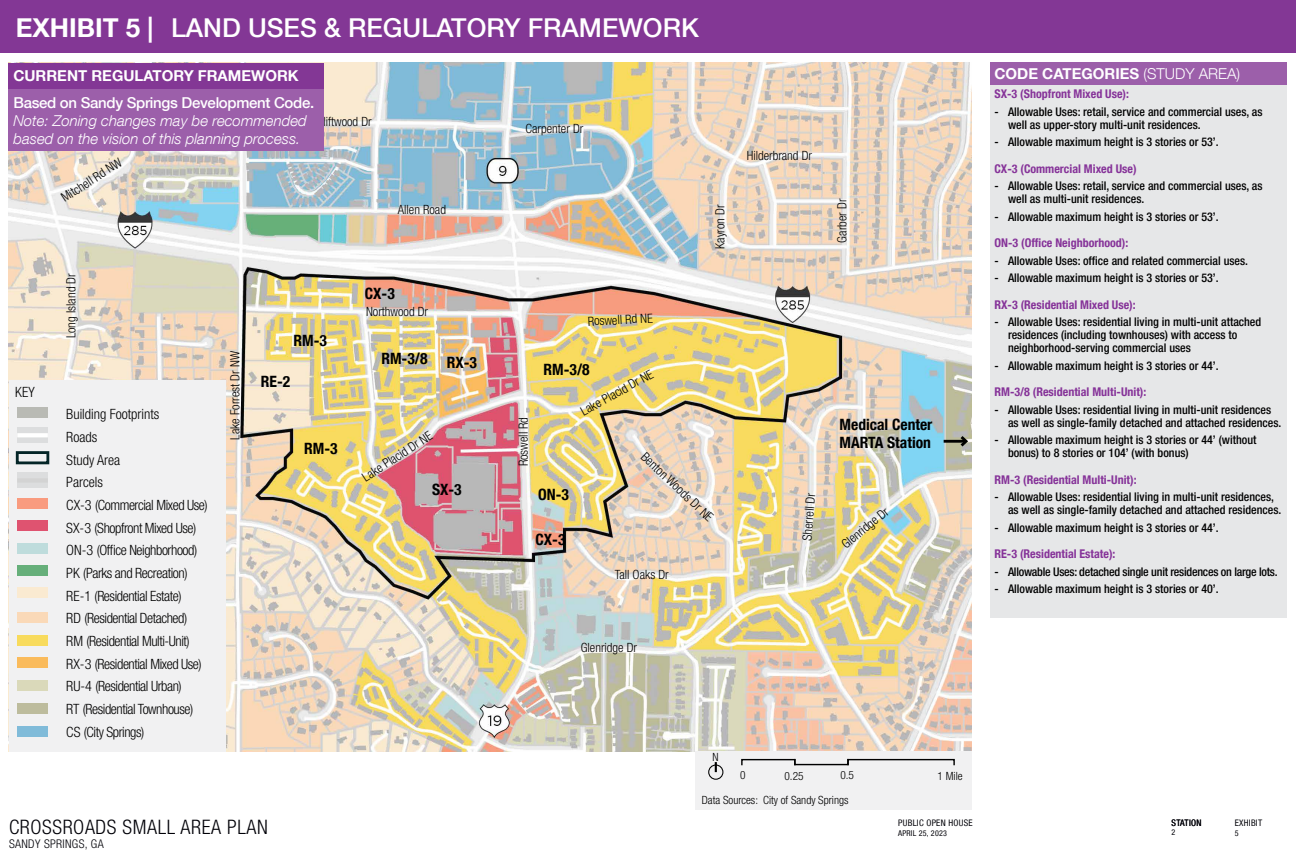
<style>
.page{position:relative;width:1296px;height:864px;background:#fff}
.page>*{position:absolute;margin:0;border:0;box-sizing:border-box;transform-origin:0 0}
.t1{font:500 26px "Helvetica Neue LT Com";color:#fff}
.t2{font:700 26px "Helvetica Neue LT Com";color:#fff}
.t3{font:300 condensed 20px "Helvetica Neue LT Com";letter-spacing:.03em;color:#000007}
.t4{font:700 condensed 15.6px/18.7px "Helvetica Neue LT Com";color:#000}
.t5{font:italic 300 15px/18px "Helvetica Neue LT Com";color:#fff}
.t6{font:700 15px "Helvetica Neue LT Com";color:#fff}
.t7{font:500 15px "Helvetica Neue LT Com";letter-spacing:-.02em;color:#fff}
.t8{font:300 condensed 14.15px/22.7px "Helvetica Neue LT Com";letter-spacing:-.03em;color:#000}
.t9{font:300 condensed 12.75px "Helvetica Neue LT Com";color:#000}
.t10{font:500 condensed 12px/13px "Helvetica Neue LT Com";color:#000}
.t11{font:700 condensed 12px "Helvetica Neue LT Com";color:#863399}
.t12{font:500 condensed 12px "Helvetica Neue LT Com";letter-spacing:-.02em;color:#000}
.t13{font:300 condensed 12px "Helvetica Neue LT Com";letter-spacing:.03em;color:#000007}
.t14{font:300 condensed 11.35px "Helvetica Neue LT Com";color:#000}
.t15{font:condensed 9px "Helvetica Neue LT Com";letter-spacing:.03em;color:#000007}
.t16{font:condensed 8px "Helvetica Neue LT Com";letter-spacing:.03em;color:#000007}
.s1{font-weight:300}
</style>
<div class="page">
<div style="left:0;top:0;width:1296px;height:53px;background:#833795"></div>
<div style="left:990px;top:63px;width:297px;height:22px;background:#9c5faa"></div>
<div style="left:990px;top:85px;width:297px;height:533px;background:#e6e7e8"></div>
<img style="left:9px;top:63px;width:963px;height:688px">
<div style="left:9px;top:380px;width:217px;height:371px;background:#f1f1f2"></div>
<div style="left:17px;top:408px;width:31px;height:10px;background:#b9bab4"></div>
<div style="left:16px;top:451px;width:33px;height:13px;border:3px solid #042527"></div>
<div style="left:17px;top:427px;width:31px;height:16px;background:#dcddde"></div>
<hr style="left:17px;top:433px;width:31px;height:4px;background:#fff">
<div style="left:17px;top:499px;width:31px;height:10px;background:#f99b7f"></div>
<div style="left:17px;top:473px;width:31px;height:15px;background:#dcddde"></div>
<div style="left:17px;top:478px;width:31px;height:5px;background:#d3d3d3"></div>
<div style="left:17px;top:520px;width:31px;height:11px;background:#df5370"></div>
<div style="left:17px;top:566px;width:31px;height:10px;background:#66af7a"></div>
<div style="left:17px;top:587px;width:31px;height:11px;background:#faead1"></div>
<div style="left:17px;top:636px;width:31px;height:10px;background:#f8db5d"></div>
<div style="left:17px;top:658px;width:31px;height:10px;background:#fabb5c"></div>
<div style="left:17px;top:680px;width:31px;height:11px;background:#dad9ba"></div>
<div style="left:17px;top:703px;width:31px;height:10px;background:#bdbc9d"></div>
<div style="left:17px;top:726px;width:31px;height:11px;background:#80bbd9"></div>
<div style="left:17px;top:543px;width:31px;height:11px;background:#bedcdc"></div>
<div style="left:17px;top:613px;width:31px;height:10px;background:#fad9b8"></div>
<hr style="left:944px;top:440px;width:22px;height:3px;background:#000">
<svg style="left:958px;top:433px;width:12px;height:16px"></svg>
<div style="left:695px;top:790px;width:277px;height:20px;background:#f1f1f2"></div>
<div style="left:695px;top:751px;width:277px;height:39px;background:#f1f1f2"></div>
<div style="left:708px;top:765px;width:15px;height:15px;border:1px solid #000;border-radius:50%"></div>
<svg style="left:715px;top:762px;width:2px;height:10px"></svg>
<svg style="left:741px;top:758px;width:214px;height:8px"></svg>
<div style="left:9px;top:63px;width:315px;height:27px;background:#833795"></div>
<div style="left:9px;top:90px;width:315px;height:61px;background:#9c5faa"></div>
<h1 class="t2" style="left:16px;top:11px;width:139px">EXHIBIT 5 |</h1>
<h1 class="t1" style="left:171px;top:12px;width:529px">LAND USES &amp; REGULATORY FRAMEWORK</h1>
<p class="t6" style="left:13px;top:67px;width:287px">CURRENT REGULATORY FRAMEWORK</p>
<p class="t7" style="left:13px;top:93px;width:302px">Based on Sandy Springs Development Code.</p>
<p class="t5" style="left:13px;top:111px;width:295px">Note: Zoning changes may be recommended based on the vision of this planning process.</p>
<p class="t9" style="left:317px;top:114px;width:57px">Cliftwood Dr</p>
<p class="t9" style="left:58px;top:192px;width:71px;rotate:-33deg">Mitchell Rd NW</p>
<p class="t9" style="left:64px;top:338px;width:67px;rotate:-90deg">Long Island Dr</p>
<p class="t4" style="left:294px;top:332px;width:35px">RM-3</p>
<p class="t9" style="left:398px;top:202px;width:50px">Allen Road</p>
<p class="t4" style="left:365px;top:284px;width:31px">CX-3</p>
<p class="t9" style="left:366px;top:304px;width:64px">Northwood Dr</p>
<p class="t9" style="left:526px;top:122px;width:59px">Carpenter Dr</p>
<p class="t9" style="left:587px;top:314px;width:67px;rotate:-3deg">Roswell Rd NE</p>
<p class="t9" style="left:747px;top:148px;width:67px">Hilderbrand Dr</p>
<p class="t9" style="left:713px;top:249px;width:46px;rotate:-90deg">Kayron Dr</p>
<p class="t9" style="left:835px;top:243px;width:45px;rotate:-90deg">Garber Dr</p>
<p class="t8" style="left:15px;top:380px;width:21px">KEY</p>
<p class="t9" style="left:228px;top:440px;width:90px;rotate:-90deg">Lake Forrest Dr NW</p>
<p class="t4" style="left:381px;top:349px;width:48px">RM-3/8</p>
<p class="t4" style="left:447px;top:353px;width:32px">RX-3</p>
<p class="t4" style="left:544px;top:360px;width:48px">RM-3/8</p>
<p class="t9" style="left:578px;top:406px;width:82px;rotate:-29deg">Lake Placid Dr NE</p>
<p class="t4" style="left:261px;top:372px;width:31px">RE-2</p>
<p class="t8" style="left:66px;top:403px;width:143px">Building Footprints<br>Roads<br>Study Area<br>Parcels<br>CX-3 (Commercial Mixed Use)<br>SX-3 (Shopfront Mixed Use)<br>ON-3 (Office Neighborhood)<br>PK (Parks and Recreation)<br>RE-1 (Residential Estate)<br>RD (Residential Detached)<br>RM (Residential Multi-Unit)<br>RX-3 (Residential Mixed Use)<br>RU-4 (Residential Urban)<br>RT (Residential Townhouse)<br>CS (City Springs)</p>
<p class="t4" style="left:840px;top:415px;width:94px">Medical Center<br>MARTA Station</p>
<p class="t9" style="left:516px;top:466px;width:51px;rotate:-90deg">Roswell Rd</p>
<p class="t9" style="left:359px;top:472px;width:82px;rotate:-33deg">Lake Placid Dr NE</p>
<p class="t4" style="left:304px;top:439px;width:35px">RM-3</p>
<p class="t9" style="left:648px;top:449px;width:95px;rotate:43deg">Benton Woods Dr NE</p>
<p class="t4" style="left:432px;top:480px;width:31px">SX-3</p>
<p class="t4" style="left:538px;top:485px;width:32px">ON-3</p>
<p class="t9" style="left:800px;top:540px;width:49px;rotate:-85deg">Sherrell Dr</p>
<p class="t9" style="left:839px;top:540px;width:58px;rotate:-39deg">Glenridge Dr</p>
<p class="t4" style="left:535px;top:530px;width:31px">CX-3</p>
<p class="t9" style="left:615px;top:568px;width:56px">Tall Oaks Dr</p>
<p class="t9" style="left:581px;top:640px;width:58px">Glenridge Dr</p>
<p class="t14" style="left:713px;top:751px;width:8px">N</p>
<p class="t14" style="left:740px;top:768px;width:7px">0</p>
<p class="t14" style="left:785px;top:769px;width:21px">0.25</p>
<p class="t14" style="left:840px;top:769px;width:15px">0.5</p>
<p class="t14" style="left:938px;top:769px;width:26px">1 Mile</p>
<p class="t14" style="left:702px;top:793px;width:148px">Data Sources: City of Sandy Springs</p>
<h2 class="t3" style="left:9px;top:815px;width:260px">CROSSROADS SMALL AREA PLAN</h2>
<p class="t16" style="left:898px;top:828px;width:50px">APRIL 25, 2023</p>
<p class="t13" style="left:9px;top:837px;width:96px">SANDY SPRINGS, GA</p>
<p class="t15" style="left:898px;top:818px;width:76px">PUBLIC OPEN HOUSE</p>
<p class="t6" style="left:995px;top:64px;width:247px">CODE CATEGORIES <span class="s1">(STUDY AREA)</span></p>
<p class="t11" style="left:994px;top:87px;width:136px">SX-3 (Shopfront Mixed Use):</p>
<p class="t10" style="left:1008px;top:105px;width:256px;text-indent:-14px">- Allowable Uses: retail, service and commercial uses, as well as upper-story multi-unit residences.</p>
<p class="t10" style="left:994px;top:135px;width:226px">- Allowable maximum height is 3 stories or 53’.</p>
<p class="t11" style="left:994px;top:161px;width:144px">CX-3 (Commercial Mixed Use)</p>
<p class="t10" style="left:1008px;top:179px;width:256px;text-indent:-14px">- Allowable Uses: retail, service and commercial uses, as well as multi-unit residences.</p>
<p class="t10" style="left:994px;top:210px;width:226px">- Allowable maximum height is 3 stories or 53’.</p>
<p class="t11" style="left:994px;top:236px;width:135px">ON-3 (Office Neighborhood):</p>
<p class="t10" style="left:994px;top:254px;width:255px">- Allowable Uses: office and related commercial uses.</p>
<p class="t10" style="left:994px;top:271px;width:226px">- Allowable maximum height is 3 stories or 53’.</p>
<p class="t11" style="left:994px;top:297px;width:143px">RX-3 (Residential Mixed Use):</p>
<p class="t10" style="left:1008px;top:315px;width:255px;text-indent:-14px">- Allowable Uses: residential living in multi-unit attached residences (including townhouses) with access to neighborhood-serving commercial uses</p>
<p class="t10" style="left:994px;top:359px;width:226px">- Allowable maximum height is 3 stories or 44’.</p>
<p class="t11" style="left:994px;top:385px;width:153px">RM-3/8 (Residential Multi-Unit):</p>
<p class="t10" style="left:1008px;top:403px;width:275px;text-indent:-14px">- Allowable Uses: residential living in multi-unit residences as well as single-family detached and attached residences.</p>
<p class="t10" style="left:1008px;top:433px;width:250px;text-indent:-14px">- Allowable maximum height is 3 stories or 44’ (without bonus) to 8 stories or 104’ (with bonus)</p>
<p class="t11" style="left:994px;top:472px;width:144px">RM-3 (Residential Multi-Unit):</p>
<p class="t10" style="left:1008px;top:490px;width:275px;text-indent:-14px">- Allowable Uses: residential living in multi-unit residences, as well as single-family detached and attached residences.</p>
<p class="t10" style="left:994px;top:521px;width:226px">- Allowable maximum height is 3 stories or 44’.</p>
<p class="t11" style="left:994px;top:547px;width:122px">RE-3 (Residential Estate):</p>
<p class="t12" style="left:994px;top:564px;width:285px">- Allowable Uses: detached single unit residences on large lots.</p>
<p class="t10" style="left:994px;top:582px;width:226px">- Allowable maximum height is 3 stories or 40’.</p>
<p class="t15" style="left:1172px;top:818px;width:31px">STATION</p>
<p class="t16" style="left:1172px;top:828px;width:5px">2</p>
<p class="t15" style="left:1235px;top:818px;width:29px">EXHIBIT</p>
<p class="t16" style="left:1235px;top:828px;width:5px">5</p>
</div>
